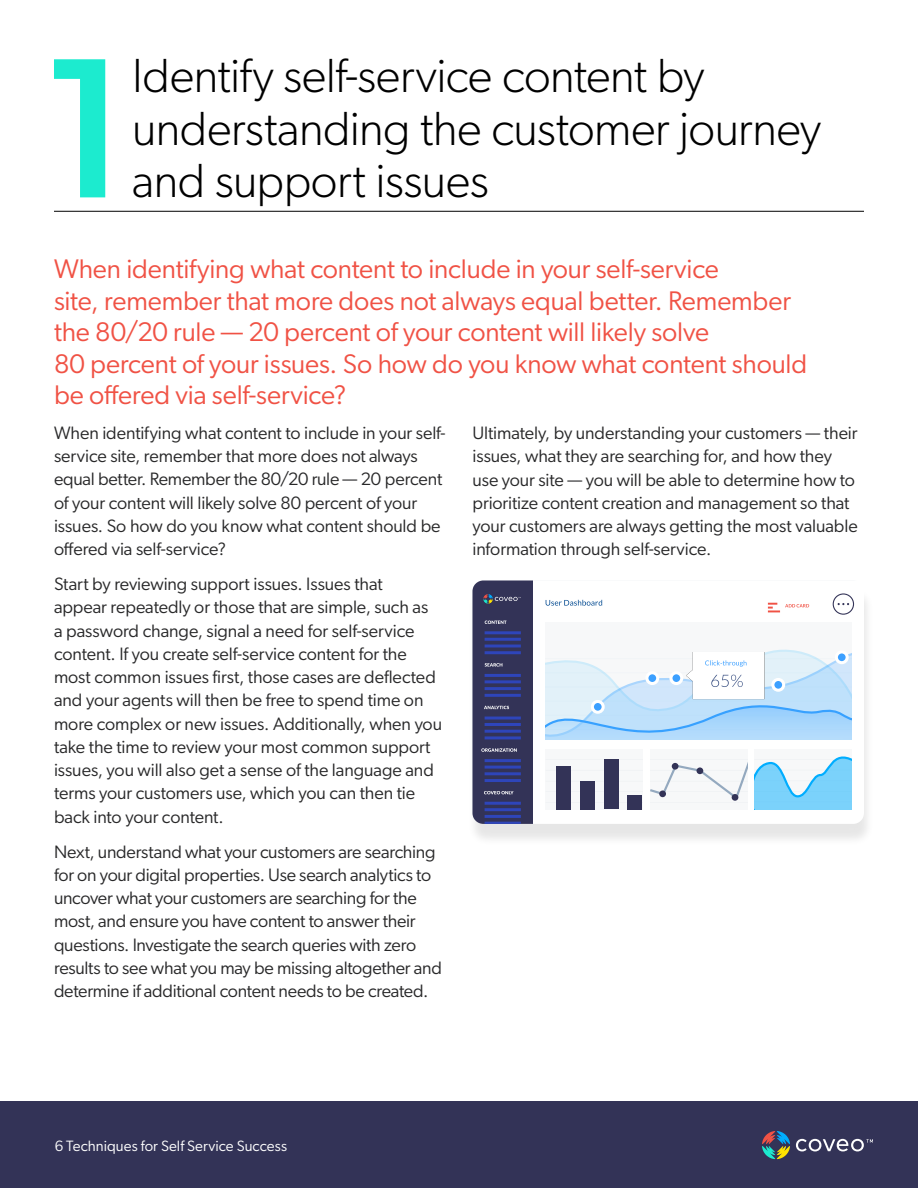
<style>
.page{position:relative;width:918px;height:1188px;background:#fff}
.page>*{position:absolute;margin:0;border:0;box-sizing:border-box;transform-origin:0 0}
.t1{font:500 200.1px "Gibson";color:#1cebcf}
.t2{font:300 48px/52.5px "Gibson";letter-spacing:-.01em;color:#000}
.t3{font:27px/31.5px "Gibson";letter-spacing:-.005em;color:#f05245}
.t4{font:18px/23.2px "Gibson";letter-spacing:-.005em;color:#282829}
.t5{font:15px "Gibson";letter-spacing:.005em;color:#fff}
</style>
<div class="page">
<div style="left:0;top:1102px;width:918px;height:86px;background:#333357"></div>
<svg style="left:796px;top:1139px;width:77px;height:12px"></svg>
<svg style="left:762px;top:1131px;width:28px;height:28px"></svg>
<hr style="left:54px;top:211px;width:810px;height:1px;background:#000">
<div style="left:467px;top:587px;width:408px;height:260px;background:#000;opacity:.1"></div>
<svg style="left:472px;top:587px;width:392px;height:237px"></svg>
<div style="left:833px;top:593px;width:21px;height:22px;border:1px solid #333357;border-radius:50%"></div>
<svg style="left:838px;top:603px;width:11px;height:2px"></svg>
<div style="left:545px;top:622px;width:306px;height:117px;background:#f7f8f9"></div>
<svg style="left:546px;top:600px;width:56px;height:6px"></svg>
<svg style="left:768px;top:603px;width:41px;height:9px"></svg>
<div style="left:473px;top:580px;width:60px;height:244px;background:#333357"></div>
<svg style="left:485px;top:621px;width:22px;height:3px"></svg>
<hr style="left:485px;top:645px;width:36px;height:2px;background:#2e45ba">
<hr style="left:485px;top:638px;width:36px;height:3px;background:#2e45ba">
<hr style="left:485px;top:631px;width:36px;height:3px;background:#2e45ba">
<svg style="left:481px;top:650px;width:381px;height:164px"></svg>
<hr style="left:485px;top:822px;width:36px;height:2px;background:#2e45ba">
<hr style="left:485px;top:815px;width:36px;height:3px;background:#2e45ba">
<hr style="left:485px;top:808px;width:36px;height:3px;background:#2e45ba">
<hr style="left:485px;top:802px;width:36px;height:3px;background:#2e45ba">
<svg style="left:483px;top:594px;width:38px;height:10px"></svg>
<h1 class="t1" style="left:41px;top:8px;width:92px">1</h1>
<h2 class="t2" style="left:132px;top:49px;width:690px">Identify self-service content by understanding the customer journey and support issues</h2>
<p class="t3" style="left:54px;top:253px;width:755px">When identifying what content to include in your self-service<br>site, remember that more does not always equal better. Remember the 80/20 rule — 20 percent of your content will likely solve<br>80 percent of your issues. So how do you know what content should be offered via self-service?</p>
<p class="t4" style="left:54px;top:421px;width:393px">When identifying what content to include in your self&shy;service site, remember that more does not always equal better. Remember the 80/20 rule — 20 percent of your content will likely solve 80 percent of your issues. So how do you know what content should be offered via self-service?</p>
<p class="t4" style="left:54px;top:572px;width:390px">Start by reviewing support issues. Issues that<br>appear repeatedly or those that are simple, such as<br>a password change, signal a need for self-service content. If you create self-service content for the most common issues first, those cases are deflected and your agents will then be free to spend time on more complex or new issues. Additionally, when you take the time to review your most common support issues, you will also get a sense of the language and terms your customers use, which you can then tie back into your content.</p>
<p class="t4" style="left:54px;top:839px;width:390px">Next, understand what your customers are searching for on your digital properties. Use search analytics to uncover what your customers are searching for the most, and ensure you have content to answer their questions. Investigate the search queries with zero results to see what you may be missing altogether and determine if additional content needs to be created.</p>
<p class="t4" style="left:472px;top:421px;width:387px">Ultimately, by understanding your customers — their issues, what they are searching for, and how they use your site — you will be able to determine how to prioritize content creation and management so that your customers are always getting the most valuable information through self-service.</p>
<p class="t5" style="left:55px;top:1137px;width:234px">6 Techniques for Self Service Success</p>
</div>
